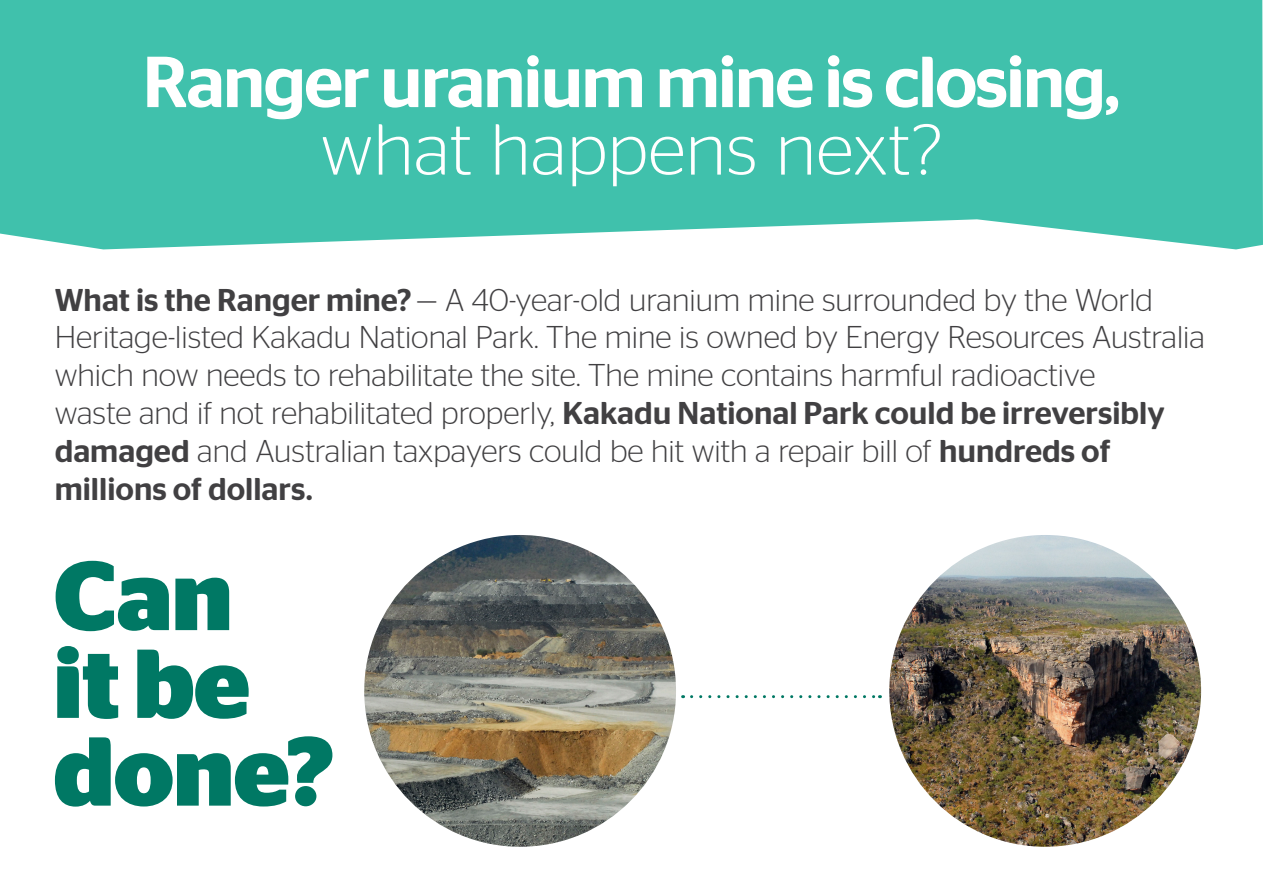
<style>
.page{position:relative;width:1263px;height:893px;background:#fff}
.page>*{position:absolute;margin:0;border:0;box-sizing:border-box;transform-origin:0 0}
.t1{font:700 97.5px "Stag Sans";letter-spacing:-.01em;color:#007864}
.t2{font:500 72px/67.5px "Stag Sans";letter-spacing:-.025em;color:#fff;text-align:center}
.H1_Heading_green_24p{font:300 31.5px/37.8px "Stag Sans";color:#414042}
.s1{font-weight:300}
.s2{font-weight:500}
</style>
<div class="page">
<div style="left:0;top:0;width:1263px;height:249px;background:#40c1ac"></div>
<svg style="left:364px;top:535px;width:410px;height:312px"></svg>
<img style="left:782px;top:535px;width:420px;height:312px">
<svg style="left:691px;top:695px;width:189px;height:3px"></svg>
<p class="t2" style="left:143px;top:48px;width:979px">Ranger uranium mine is closing, <span class="s1">what happens next?</span></p>
<p class="H1_Heading_green_24p" style="left:55px;top:280px;width:1152px"><span class="s2">What is the Ranger mine?</span> — A 40-year-old uranium mine surrounded by the World Heritage-listed Kakadu National Park. The mine is owned by Energy Resources Australia which now needs to rehabilitate the site. The mine contains harmful radioactive<br>waste and if not rehabilitated properly, <span class="s2">Kakadu National Park could be irreversibly damaged</span> and Australian taxpayers could be hit with a repair bill of <span class="s2">hundreds of millions of dollars.</span></p>
<p class="t1" style="left:53px;top:539px;width:181px">Can</p>
<p class="t1" style="left:53px;top:627px;width:198px">it be</p>
<p class="t1" style="left:53px;top:715px;width:282px">done?</p>
</div>
